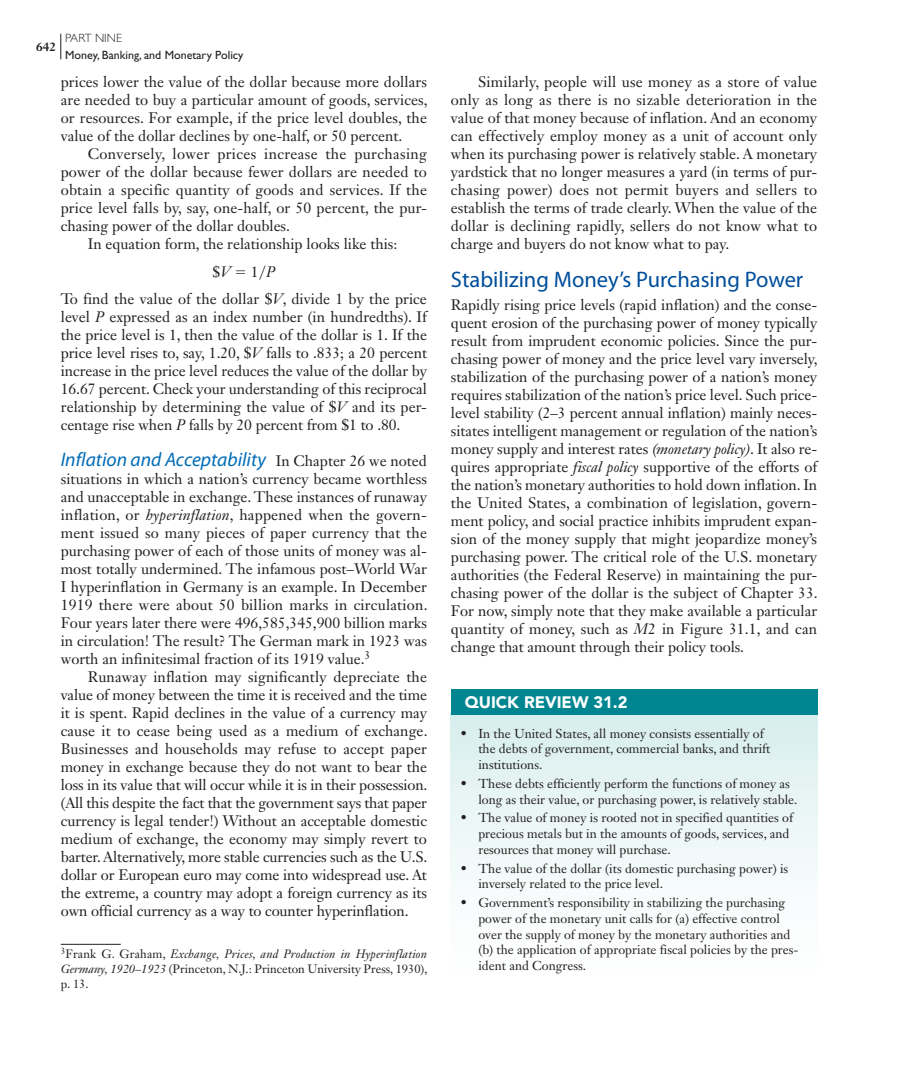
<style>
.page{position:relative;width:905px;height:1067px;background:#fff}
.page>*{position:absolute;margin:0;border:0;box-sizing:border-box;transform-origin:0 0}
.t1{font:22.5px "Myriad Pro";color:#014e9c}
.t2{font:italic 19.5px "Myriad Pro";color:#006cb7}
.t3{font:900 16.5px "Avenir LT Std";color:#fff}
.t4{font:15px/18px "Janson Text LT Std";color:#231f20;text-align:justify}
.t5{font:15px "Janson Text LT Std";letter-spacing:.02em;color:#231f20}
.t6{font:12.75px/15.8px "Janson Text LT Std";color:#231f20}
.t7{font:12px/15px "Janson Text LT Std";color:#231f20;text-align:justify}
.t8{font:12px "Gill Sans Std";color:#231f20}
.t9{font:300 12px "Gill Sans Std";color:#231f20}
.t10{font:700 12px "Janson Text LT Std";color:#231f20}
.s1{font-style:italic}
.s2{font-family:"Mathematical Pi OTF1"}
.s3{font-family:"Mathematical Pi OTF3"}
.s4{font-family:"Janson Text LT Std";font-style:normal;font-size:15px;color:#231f20}
</style>
<div class="page">
<svg style="left:60px;top:34px;width:1px;height:25px"></svg>
<hr style="left:61px;top:944px;width:60px;height:1px;background:#231f20">
<div style="left:451px;top:712px;width:366px;height:276px;background:linear-gradient(to bottom,#d3eceb,#fff)"></div>
<div style="left:451px;top:689px;width:366px;height:25px;background:#008691"></div>
<p class="t10" style="left:36px;top:42px;width:22px">642</p>
<p class="t9" style="left:65px;top:33px;width:58px">PART NINE</p>
<p class="t8" style="left:65px;top:51px;width:180px">Money, Banking, and Monetary Policy</p>
<p class="t4" style="left:61px;top:74px;width:368px">prices lower the value of the dollar because more dollars are needed to buy a particular amount of goods, services, or resources. For example, if the price level doubles, the value of the dollar declines by one-half, or 50 percent.</p>
<p class="t5" style="left:88px;top:148px;width:341px">Conversely, lower prices increase the purchasing</p>
<p class="t4" style="left:61px;top:164px;width:368px">power of the dollar because fewer dollars are needed to</p>
<p class="t4" style="left:61px;top:182px;width:368px">obtain a specific quantity of goods and services. If the</p>
<p class="t4" style="left:61px;top:200px;width:368px">price level falls by, say, one-half, or 50 percent, the pur-</p>
<p class="t4" style="left:61px;top:218px;width:231px">chasing power of the dollar doubles.</p>
<p class="t4" style="left:88px;top:236px;width:311px">In equation form, the relationship looks like this:</p>
<p class="t4" style="left:61px;top:259px;width:367px;line-height:27px;text-align:center">$ <span class="s1">V</span> <span class="s2">5</span> 1<span class="s3">y</span><span class="s1">P<br></span>To find the value of the dollar $ <span class="s1">V</span>, divide 1 by the price</p>
<p class="t4" style="left:61px;top:308px;width:368px">level <span class="s1">P</span> expressed as an index number (in hundredths). If the price level is 1, then the value of the dollar is 1. If the price level rises to, say, 1.20, $ <span class="s1">V</span> falls to .833; a 20 percent increase in the price level reduces the value of the dollar by 16.67 percent. Check your understanding of this reciprocal relationship by determining the value of $ <span class="s1">V</span> and its per&shy;centage rise when <span class="s1">P</span> falls by 20 percent from $1 to .80.</p>
<h2 class="t2" style="left:61px;top:451px;width:367px">Inflation and Acceptability <span class="s4">In Chapter 26 we noted</span></h2>
<p class="t4" style="left:61px;top:470px;width:368px">situations in which a nation’s currency became worthless and unacceptable in exchange. These instances of runaway inflation, or <span class="s1">hyperinflation</span>, happened when the govern&shy;ment issued so many pieces of paper currency that the purchasing power of each of those units of money was al&shy;most totally undermined. The infamous post–World War I hyperinflation in Germany is an example. In December 1919 there were about 50 billion marks in circulation.<br>Four years later there were 496,585,345,900 billion marks in circulation! The result? The German mark in 1923 was worth an infinitesimal fraction of its 1919 value. <sup>3</sup></p>
<p class="t4" style="left:61px;top:668px;width:368px;text-indent:27px">Runaway inflation may significantly depreciate the value of money between the time it is received and the time it is spent. Rapid declines in the value of a currency may cause it to cease being used as a medium of exchange.<br>Businesses and households may refuse to accept paper money in exchange because they do not want to bear the loss in its value that will occur while it is in their possession. (All this despite the fact that the government says that paper currency is legal tender!) Without an acceptable domestic medium of exchange, the economy may simply revert to barter. Alternatively, more stable currencies such as the U.S. dollar or European euro may come into widespread use. At the extreme, a country may adopt a foreign currency as its own official currency as a way to counter hyperinflation.</p>
<p class="t7" style="left:61px;top:947px;width:368px"><sup>3</sup>Frank G. Graham, <span class="s1">Exchange, Prices, and Production in Hyperinflation Germany, 1920–1923</span> (Princeton, N.J.: Princeton University Press, 1930), p. 13.</p>
<p class="t4" style="left:451px;top:74px;width:368px;text-indent:27px">Similarly, people will use money as a store of value only as long as there is no sizable deterioration in the value of that money because of inflation. And an economy can effectively employ money as a unit of account only when its purchasing power is relatively stable. A monetary yardstick that no longer measures a yard (in terms of pur&shy;chasing power) does not permit buyers and sellers to establish the terms of trade clearly. When the value of the dollar is declining rapidly, sellers do not know what to charge and buyers do not know what to pay.</p>
<h1 class="t1" style="left:451px;top:271px;width:354px">Stabilizing Money’s Purchasing Power</h1>
<p class="t4" style="left:451px;top:296px;width:368px">Rapidly rising price levels (rapid inflation) and the conse&shy;quent erosion of the purchasing power of money typically result from imprudent economic policies. Since the pur&shy;chasing power of money and the price level vary inversely, stabilization of the purchasing power of a nation’s money requires stabilization of the nation’s price level. Such price&shy;level stability (2–3 percent annual inflation) mainly neces&shy;sitates intelligent management or regulation of the nation’s money supply and interest rates <span class="s1">(monetary policy)</span>. It also re&shy;quires appropriate <span class="s1">fiscal policy</span> supportive of the efforts of the nation’s monetary authorities to hold down inflation. In the United States, a combination of legislation, govern&shy;ment policy, and social practice inhibits imprudent expan&shy;sion of the money supply that might jeopardize money’s purchasing power. The critical role of the U.S. monetary authorities (the Federal Reserve) in maintaining the pur&shy;chasing power of the dollar is the subject of Chapter 33.<br>For now, simply note that they make available a particular quantity of money, such as <span class="s1">M</span>2 in Figure 31.1 , and can change that amount through their policy tools.</p>
<p class="t3" style="left:464px;top:695px;width:164px">QUICK REVIEW 31.2</p>
<p class="t6" style="left:478px;top:726px;width:294px;text-indent:-18px">• In the United States, all money consists essentially of the debts of government, commercial banks, and thrift institutions.</p>
<p class="t6" style="left:478px;top:776px;width:320px;text-indent:-18px">• These debts efficiently perform the functions of money as long as their value, or purchasing power, is relatively stable.</p>
<p class="t6" style="left:478px;top:811px;width:316px;text-indent:-18px">• The value of money is rooted not in specified quantities of precious metals but in the amounts of goods, services, and resources that money will purchase.</p>
<p class="t6" style="left:478px;top:861px;width:311px;text-indent:-18px">• The value of the dollar (its domestic purchasing power) is inversely related to the price level.</p>
<p class="t6" style="left:478px;top:895px;width:321px;text-indent:-18px">• Government’s responsibility in stabilizing the purchasing power of the monetary unit calls for (a) effective control over the supply of money by the monetary authorities and (b) the application of appropriate fiscal policies by the pres&shy;ident and Congress.</p>
</div>
